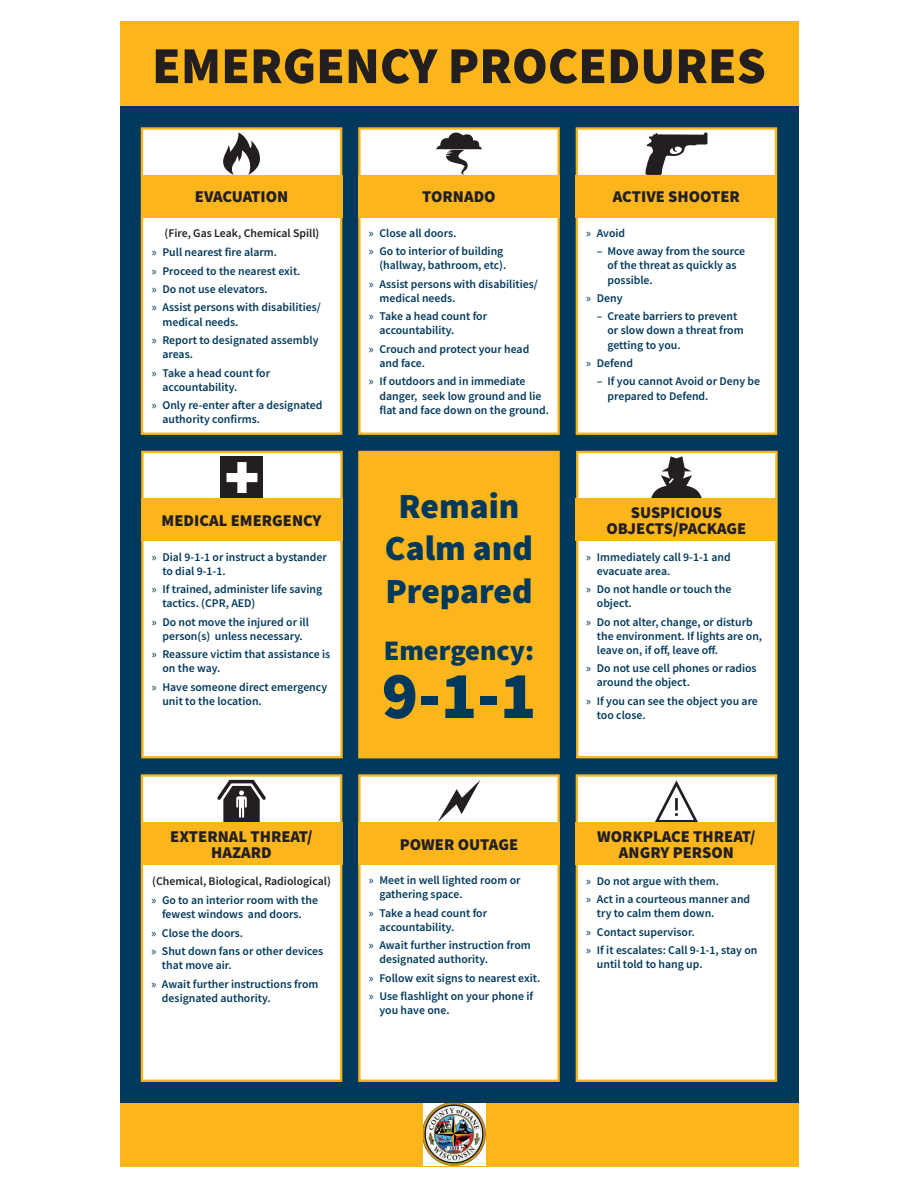
<style>
.page{position:relative;width:918px;height:1188px;background:#fff}
.page>*{position:absolute;margin:0;border:0;box-sizing:border-box;transform-origin:0 0}
.t1{font:900 67.2px "Source Sans Pro";color:#00395c}
.t2{font:900 51.9px "Source Sans Pro";color:#231f20}
.t3{font:900 35.4px/42.5px "Source Sans Pro";color:#00395c;text-align:center}
.t4{font:900 28.35px "Source Sans Pro";color:#00395c}
.t5{font:900 16.5px/16.5px "Source Sans Pro";color:#231f20;text-align:center}
.t6{font:600 11.85px/14.1px "Source Sans Pro";color:#00395c}
.t7{font:600 11.85px/19.5px "Source Sans Pro";color:#231f20}
.s1{color:#231f20}
.s2{font-family:"Myriad Pro";font-weight:400}
.s3{font-family:"Myriad Pro";font-weight:400;color:#00395c}
.s4{color:#00395c}
</style>
<div class="page">
<div style="left:120px;top:106px;width:679px;height:997px;background:#00395c"></div>
<div style="left:120px;top:1103px;width:678px;height:64px;background:#fcb61c"></div>
<div style="left:142px;top:776px;width:199px;height:305px;background:#fff"></div>
<div style="left:141px;top:774px;width:201px;height:308px;border:2px solid #fcb61c"></div>
<div style="left:359px;top:776px;width:200px;height:305px;background:#fff"></div>
<div style="left:358px;top:774px;width:202px;height:308px;border:2px solid #fcb61c"></div>
<div style="left:577px;top:776px;width:199px;height:305px;background:#fff"></div>
<div style="left:576px;top:774px;width:201px;height:308px;border:2px solid #fcb61c"></div>
<div style="left:142px;top:452px;width:200px;height:305px;background:#fff"></div>
<div style="left:141px;top:451px;width:202px;height:307px;border:2px solid #fcb61c"></div>
<div style="left:120px;top:21px;width:678px;height:85px;background:#fcb61c"></div>
<div style="left:577px;top:452px;width:199px;height:305px;background:#fff"></div>
<div style="left:576px;top:451px;width:202px;height:307px;border:2px solid #fcb61c"></div>
<div style="left:142px;top:128px;width:199px;height:306px;background:#fff"></div>
<div style="left:141px;top:127px;width:201px;height:308px;border:2px solid #fcb61c"></div>
<div style="left:359px;top:128px;width:200px;height:306px;background:#fff"></div>
<div style="left:358px;top:127px;width:202px;height:308px;border:2px solid #fcb61c"></div>
<div style="left:577px;top:128px;width:199px;height:306px;background:#fff"></div>
<div style="left:576px;top:127px;width:201px;height:308px;border:2px solid #fcb61c"></div>
<div style="left:359px;top:452px;width:200px;height:305px;background:#fcb61c"></div>
<div style="left:358px;top:451px;width:202px;height:307px;border:2px solid #fcb61c"></div>
<svg style="left:223px;top:133px;width:37px;height:42px"></svg>
<div style="left:221px;top:456px;width:42px;height:43px;background:#231f20"></div>
<svg style="left:227px;top:462px;width:30px;height:31px"></svg>
<svg style="left:436px;top:133px;width:46px;height:42px"></svg>
<svg style="left:651px;top:456px;width:51px;height:43px"></svg>
<svg style="left:438px;top:780px;width:42px;height:42px"></svg>
<svg style="left:655px;top:780px;width:43px;height:43px"></svg>
<svg style="left:217px;top:779px;width:49px;height:43px"></svg>
<svg style="left:645px;top:133px;width:62px;height:42px"></svg>
<div style="left:141px;top:175px;width:201px;height:42px;background:#fcb61c"></div>
<div style="left:358px;top:175px;width:202px;height:42px;background:#fcb61c"></div>
<div style="left:576px;top:175px;width:201px;height:42px;background:#fcb61c"></div>
<div style="left:141px;top:499px;width:201px;height:42px;background:#fcb61c"></div>
<div style="left:576px;top:499px;width:201px;height:42px;background:#fcb61c"></div>
<div style="left:141px;top:823px;width:201px;height:42px;background:#fcb61c"></div>
<div style="left:358px;top:822px;width:202px;height:43px;background:#fcb61c"></div>
<div style="left:576px;top:823px;width:201px;height:42px;background:#fcb61c"></div>
<img style="left:423px;top:1103px;width:63px;height:63px">
<h2 class="t2" style="left:152px;top:46px;width:615px">EMERGENCY PROCEDURES</h2>
<h3 class="t5" style="left:195px;top:190px;width:95px">EVACUATION</h3>
<p class="t6" style="left:152px;top:225px;width:171px;line-height:18.6px;text-indent:13px"><span class="s1">(Fire, Gas Leak, Chemical Spill) </span><span class="s2">»</span> Pull nearest fire alarm.<br><span class="s2">»</span> Proceed to the nearest exit.<br><span class="s2">»</span> Do not use elevators.<br><span class="s2">»</span> Assist persons with disabilities/</p>
<p class="t6" style="left:152px;top:314px;width:168px;line-height:18.5px;text-indent:11px">medical needs.<br><span class="s2">»</span> Report to designated assembly</p>
<p class="t6" style="left:152px;top:346px;width:120px;line-height:18.5px;text-indent:11px">areas.<br><span class="s2">»</span> Take a head count for</p>
<p class="t6" style="left:152px;top:379px;width:172px;line-height:18.5px;text-indent:11px">accountability.<br><span class="s2">»</span> Only re-enter after a designated</p>
<p class="t6" style="left:162px;top:413px;width:99px">authority confirms.</p>
<h3 class="t5" style="left:162px;top:514px;width:161px">MEDICAL EMERGENCY</h3>
<p class="t6" style="left:162px;top:551px;width:166px;text-indent:-11px"><span class="s2">»</span> Dial 9-1-1 or instruct a bystander to dial 9-1-1.</p>
<p class="t6" style="left:162px;top:583px;width:161px;text-indent:-11px"><span class="s2">»</span> If trained, administer life saving tactics. (CPR, AED)</p>
<p class="t6" style="left:152px;top:616px;width:159px;text-align:center"><span class="s2">»</span> Do not move the injured or ill person(s) unless necessary.</p>
<p class="t6" style="left:162px;top:648px;width:169px;text-indent:-11px"><span class="s2">»</span> Reassure victim that assistance is on the way.</p>
<p class="t6" style="left:162px;top:681px;width:166px;text-indent:-11px"><span class="s2">»</span> Have someone direct emergency unit to the location.</p>
<h3 class="t5" style="left:422px;top:190px;width:75px">TORNADO</h3>
<p class="t6" style="left:369px;top:225px;width:136px;line-height:18.5px"><span class="s2">»</span> Close all doors.<br><span class="s2">»</span> Go to interior of building</p>
<p class="t6" style="left:369px;top:257px;width:171px;line-height:18.5px;text-indent:11px">(hallway, bathroom, etc).<br><span class="s2">»</span> Assist persons with disabilities/</p>
<p class="t6" style="left:369px;top:290px;width:120px;line-height:18.5px;text-indent:11px">medical needs.<br><span class="s2">»</span> Take a head count for</p>
<p class="t6" style="left:369px;top:322px;width:162px;line-height:18.5px;text-indent:11px">accountability.<br><span class="s2">»</span> Crouch and protect your head</p>
<p class="t6" style="left:369px;top:355px;width:158px;line-height:18.5px;text-indent:11px">and face.<br><span class="s2">»</span> If outdoors and in immediate</p>
<p class="t6" style="left:379px;top:390px;width:171px">danger, seek low ground and lie flat and face down on the ground.</p>
<h3 class="t3" style="left:385px;top:488px;width:150px">Remain<br>Calm and<br>Prepared</h3>
<h3 class="t4" style="left:384px;top:640px;width:152px">Emergency:</h3>
<h1 class="t1" style="left:382px;top:670px;width:156px">9-1-1</h1>
<h3 class="t5" style="left:613px;top:190px;width:129px">ACTIVE SHOOTER</h3>
<p class="t6" style="left:586px;top:227px;width:41px"><span class="s2">»</span> Avoid</p>
<p class="t6" style="left:608px;top:245px;width:139px;text-indent:-11px">– Move away from the source of the threat as quickly as possible.</p>
<p class="t6" style="left:586px;top:292px;width:38px"><span class="s2">»</span> Deny</p>
<p class="t6" style="left:608px;top:310px;width:138px;text-indent:-11px">– Create barriers to prevent or slow down a threat from getting to you.</p>
<p class="t6" style="left:586px;top:357px;width:48px"><span class="s2">»</span> Defend</p>
<p class="t6" style="left:608px;top:375px;width:154px;text-indent:-11px">– If you cannot Avoid or Deny be prepared to Defend.</p>
<h3 class="t5" style="left:606px;top:506px;width:142px">SUSPICIOUS<br>OBJECTS/PACKAGE</h3>
<p class="t6" style="left:597px;top:551px;width:135px;text-indent:-11px"><span class="s2">»</span> Immediately call 9-1-1 and evacuate area.</p>
<p class="t6" style="left:597px;top:583px;width:136px;text-indent:-11px"><span class="s2">»</span> Do not handle or touch the object.</p>
<p class="t6" style="left:597px;top:616px;width:167px;text-indent:-11px"><span class="s2">»</span> Do not alter, change, or disturb the environment. If lights are on, leave on, if off, leave off.</p>
<p class="t6" style="left:597px;top:662px;width:161px;text-indent:-11px"><span class="s2">»</span> Do not use cell phones or radios around the object.</p>
<p class="t6" style="left:597px;top:695px;width:163px;text-indent:-11px"><span class="s2">»</span> If you can see the object you are too close.</p>
<h3 class="t5" style="left:170px;top:830px;width:144px">EXTERNAL THREAT/<br>HAZARD</h3>
<p class="t7" style="left:151px;top:872px;width:181px">(Chemical, Biological, Radiological) <span class="s3">»</span> <span class="s4">Go to an interior room with the</span></p>
<p class="t6" style="left:151px;top:906px;width:173px;line-height:18.5px;text-indent:11px">fewest windows and doors.<br><span class="s2">»</span> Close the doors.<br><span class="s2">»</span> Shut down fans or other devices</p>
<p class="t6" style="left:151px;top:957px;width:169px;line-height:18.5px;text-indent:11px">that move air.<br><span class="s2">»</span> Await further instructions from</p>
<p class="t6" style="left:162px;top:992px;width:110px">designated authority.</p>
<h3 class="t5" style="left:400px;top:837px;width:120px">POWER OUTAGE</h3>
<p class="t6" style="left:379px;top:874px;width:143px;text-indent:-11px"><span class="s2">»</span> Meet in well lighted room or gathering space.</p>
<p class="t6" style="left:379px;top:907px;width:109px;text-indent:-11px"><span class="s2">»</span> Take a head count for accountability.</p>
<p class="t6" style="left:379px;top:939px;width:153px;text-indent:-11px"><span class="s2">»</span> Await further instruction from designated authority.</p>
<p class="t6" style="left:369px;top:970px;width:173px;line-height:18.5px"><span class="s2">»</span> Follow exit signs to nearest exit. <span class="s2">»</span> Use flashlight on your phone if</p>
<p class="t6" style="left:379px;top:1004px;width:72px">you have one.</p>
<h3 class="t5" style="left:597px;top:830px;width:160px">WORKPLACE THREAT/<br>ANGRY PERSON</h3>
<p class="t6" style="left:586px;top:873px;width:165px;line-height:18.5px"><span class="s2">»</span> Do not argue with them.<br><span class="s2">»</span> Act in a courteous manner and</p>
<p class="t6" style="left:586px;top:905px;width:173px;line-height:18.5px;text-indent:11px">try to calm them down.<br><span class="s2">»</span> Contact supervisor.<br><span class="s2">»</span> If it escalates: Call 9-1-1, stay on</p>
<p class="t6" style="left:597px;top:958px;width:107px">until told to hang up.</p>
</div>
